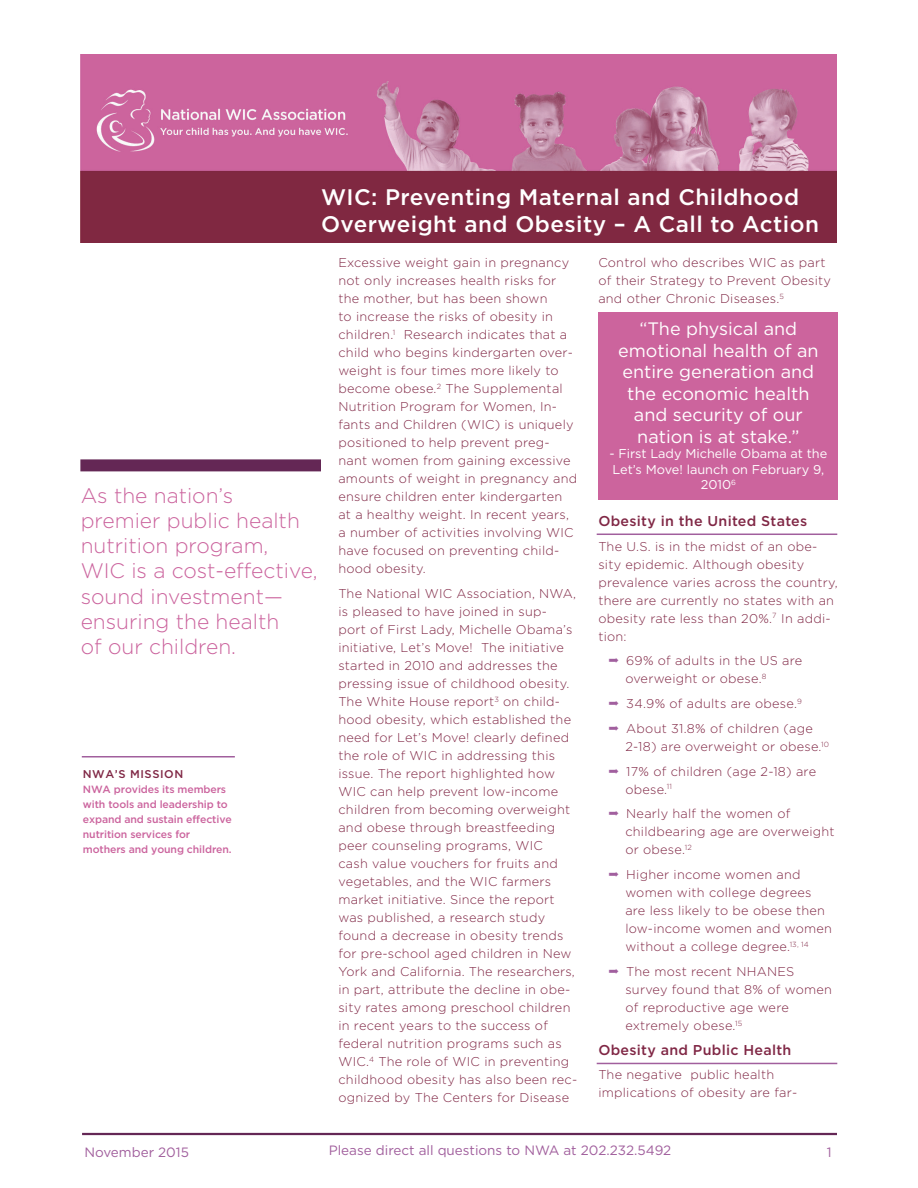
<style>
.page{position:relative;width:918px;height:1188px;background:#fff}
.page>*{position:absolute;margin:0;border:0;box-sizing:border-box;transform-origin:0 0}
.t1{font:500 22.5px/27px "Gotham";letter-spacing:.02em;color:#fff}
.t2{font:300 21px "Gotham";color:#cb639d}
.t3{font:18px/21.6px "Gotham";color:#fff;text-align:center}
.list{font:500 14.25px "Gotham";letter-spacing:.02em;color:#802745}
.t4{font:13.5px "Gotham";color:#a15f9d}
.list-2{font:300 12.75px/18px "Gotham";letter-spacing:.02em;color:#802745}
.t5{font:12.75px/15.3px "Gotham";color:#fff;text-align:center}
.t6{font:500 11.25px "Gotham";letter-spacing:.05em;color:#802745}
.t7{font:500 10.5px/15px "Gotham";letter-spacing:-.01em;color:#cb639d}
</style>
<div class="page">
<img style="left:80px;top:54px;width:756px;height:189px">
<hr style="left:82px;top:1133px;width:755px;height:2px;background:#642755">
<div style="left:80px;top:459px;width:241px;height:12px;background:#642755"></div>
<hr style="left:82px;top:756px;width:153px;height:2px;background:#a15f9d">
<hr style="left:597px;top:534px;width:240px;height:1px;background:#a15f9d">
<div style="left:598px;top:312px;width:240px;height:188px;background:#cc649d"></div>
<hr style="left:597px;top:1063px;width:240px;height:1px;background:#a15f9d">
<p class="t1" style="left:321px;top:183px;width:500px">WIC: Preventing Maternal and Childhood<br>Overweight and Obesity – A Call to Action</p>
<p class="t2" style="left:81px;top:482px;width:154px">As the nation’s</p>
<p class="t2" style="left:81px;top:507px;width:221px">premier public health</p>
<p class="t2" style="left:81px;top:532px;width:189px">nutrition program,</p>
<p class="t2" style="left:81px;top:558px;width:238px">WIC is a cost-effective,</p>
<p class="t2" style="left:81px;top:583px;width:204px">sound investment—</p>
<p class="t2" style="left:81px;top:608px;width:200px">ensuring the health</p>
<p class="t2" style="left:81px;top:633px;width:157px">of our children.</p>
<p class="t6" style="left:83px;top:767px;width:102px">NWA’S MISSION</p>
<p class="t7" style="left:83px;top:782px;width:151px">NWA provides its members with tools and leadership to expand and sustain effective nutrition services for mothers and young children.</p>
<p class="list-2" style="left:338px;top:253px;width:240px">Excessive weight gain in pregnancy not only increases health risks for the mother, but has been shown<br>to increase the risks of obesity in children.<sup>1</sup> Research indicates that a child who begins kindergarten over&shy;weight is four times more likely to become obese.<sup>2</sup> The Supplemental Nutrition Program for Women, In&shy;fants and Children (WIC) is uniquely positioned to help prevent preg&shy;nant women from gaining excessive amounts of weight in pregnancy and ensure children enter kindergarten at a healthy weight. In recent years, a number of activities involving WIC have focused on preventing child&shy;hood obesity.</p>
<p class="list-2" style="left:338px;top:584px;width:240px">The National WIC Association, NWA, is pleased to have joined in sup&shy;port of First Lady, Michelle Obama’s initiative, Let’s Move! The initiative started in 2010 and addresses the pressing issue of childhood obesity.<br>The White House report<sup>3</sup> on child&shy;hood obesity, which established the need for Let’s Move! clearly defined the role of WIC in addressing this issue. The report highlighted how WIC can help prevent low-income children from becoming overweight and obese through breastfeeding peer counseling programs, WIC<br>cash value vouchers for fruits and vegetables, and the WIC farmers market initiative. Since the report was published, a research study found a decrease in obesity trends for pre-school aged children in New York and California. The researchers, in part, attribute the decline in obe&shy;sity rates among preschool children in recent years to the success of federal nutrition programs such as WIC.<sup>4</sup> The role of WIC in preventing childhood obesity has also been rec&shy;ognized by The Centers for Disease</p>
<p class="list-2" style="left:598px;top:253px;width:234px">Control who describes WIC as part of their Strategy to Prevent Obesity and other Chronic Diseases.<sup>5</sup></p>
<p class="t3" style="left:618px;top:317px;width:202px">“The physical and emotional health of an entire generation and the economic health and security of our nation is at stake.”</p>
<p class="t5" style="left:609px;top:446px;width:219px">- First Lady Michelle Obama at the<br>Let’s Move! launch on February 9,<br>2010<sup>6</sup></p>
<p class="list" style="left:598px;top:512px;width:210px">Obesity in the United States</p>
<p class="list-2" style="left:598px;top:537px;width:241px">The U.S. is in the midst of an obe&shy;sity epidemic. Although obesity prevalence varies across the country, there are currently no states with an obesity rate less than 20%.<sup>7</sup> In addi&shy;tion:</p>
<p class="list-2" style="left:625px;top:652px;width:178px">69% of adults in the US are overweight or obese.<sup>8</sup></p>
<p class="list-2" style="left:626px;top:694px;width:177px">34.9% of adults are obese.<sup>9</sup></p>
<p class="list-2" style="left:625px;top:719px;width:205px">About 31.8% of children (age<br>2-18) are overweight or obese.<sup>10</sup></p>
<p class="list-2" style="left:625px;top:762px;width:192px">17% of children (age 2-18) are obese.<sup>11</sup></p>
<p class="list-2" style="left:625px;top:805px;width:211px">Nearly half the women of childbearing age are overweight or obese.<sup>12</sup></p>
<p class="list-2" style="left:625px;top:865px;width:208px">Higher income women and women with college degrees are less likely to be obese then low-income women and women without a college degree.<sup>13,</sup> <sup>14</sup></p>
<p class="list-2" style="left:625px;top:962px;width:208px">The most recent NHANES survey found that 8% of women of reproductive age were extremely obese.<sup>15</sup></p>
<p class="list" style="left:598px;top:1040px;width:195px">Obesity and Public Health</p>
<p class="list-2" style="left:598px;top:1066px;width:200px">The negative public health implications of obesity are far-</p>
<p class="t4" style="left:84px;top:1143px;width:106px">November 2015</p>
<p class="t4" style="left:329px;top:1142px;width:344px">Please direct all questions to NWA at 202.232.5492</p>
<p class="t4" style="left:827px;top:1143px;width:6px">1</p>
</div>
